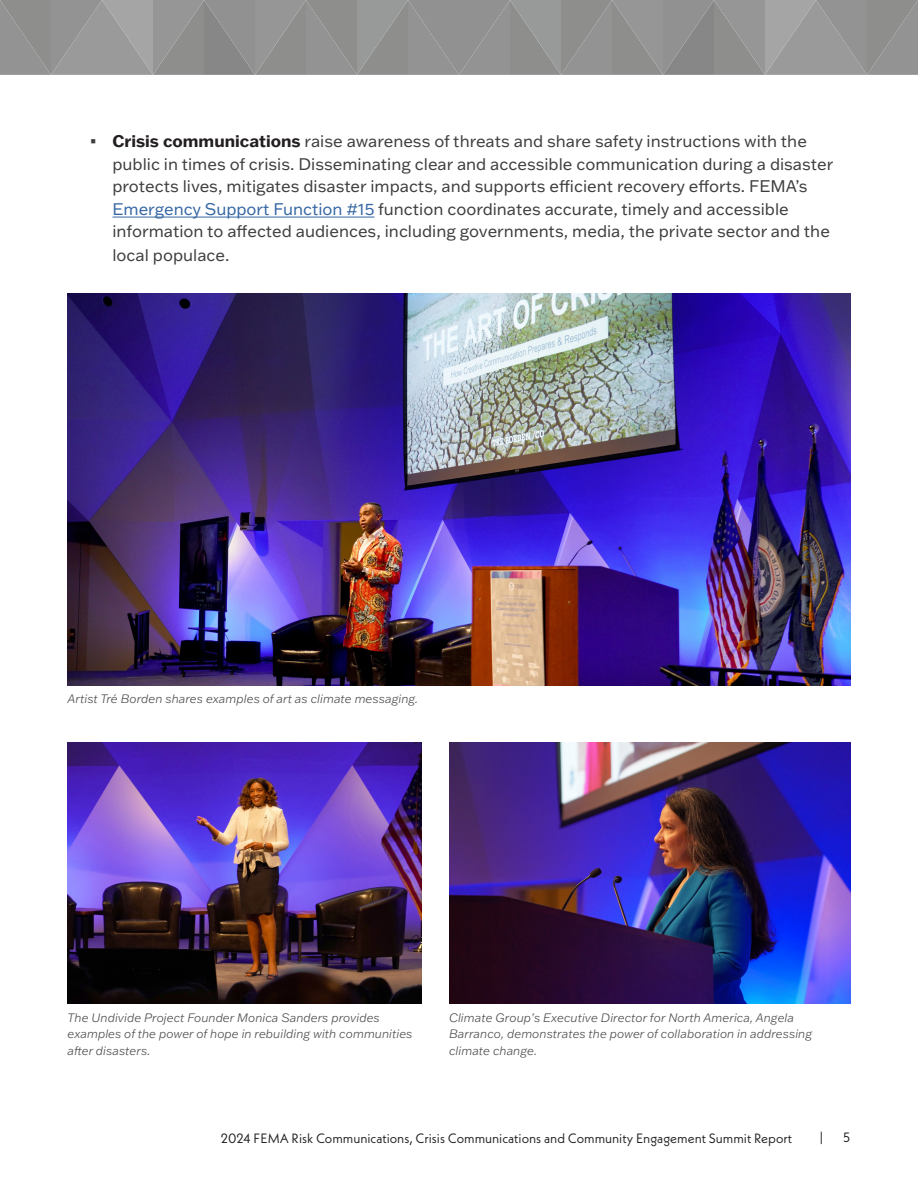
<style>
.page{position:relative;width:918px;height:1188px;background:#fff}
.page>*{position:absolute;margin:0;border:0;box-sizing:border-box;transform-origin:0 0}
.t1{font:16.5px/22.5px "Franklin Gothic ATF";color:#3e3e3f}
.t2{font:13.5px "Neue Kabel";color:#231f20}
.Photos{font:italic 300 12px/16.5px "Franklin Gothic ATF";color:#4b4c4d}
.s1{font-family:"Calibri";font-size:18px}
.s2{font-weight:700;color:#231f20}
.s3{color:#3667a4}
</style>
<div class="page">
<svg style="left:0;top:0;width:918px;height:75px;background:#939393"></svg>
<hr style="left:112px;top:217px;width:262px;height:1px;background:#3667a4">
<img style="left:68px;top:294px;width:782px;height:391px">
<img style="left:68px;top:742px;width:353px;height:262px">
<img style="left:449px;top:742px;width:401px;height:262px">
<p class="t1" style="left:112px;top:130px;width:722px;text-indent:-22px"><span class="s1">▪</span> <span class="s2">Crisis communications</span> raise awareness of threats and share safety instructions with the public in times of crisis. Disseminating clear and accessible communication during a disaster protects lives, mitigates disaster impacts, and supports efficient recovery efforts. FEMA’s <span class="s3">Emergency Support Function #15</span> function coordinates accurate, timely and accessible information to affected audiences, including governments, media, the private sector and the</p>
<p class="t1" style="left:112px;top:244px;width:119px">local populace.</p>
<p class="Photos" style="left:68px;top:690px;width:352px">Artist Tré Borden shares examples of art as climate messaging.</p>
<p class="Photos" style="left:68px;top:1009px;width:347px">The Undivide Project Founder Monica Sanders provides examples of the power of hope in rebuilding with communities after disasters.</p>
<p class="Photos" style="left:449px;top:1009px;width:365px">Climate Group’s Executive Director for North America, Angela<br>Barranco, demonstrates the power of collaboration in addressing climate change.</p>
<p class="t2" style="left:221px;top:1130px;width:573px">2024 FEMA Risk Communications, Crisis Communications and Community Engagement Summit Report</p>
<p class="t2" style="left:820px;top:1128px;width:5px">|</p>
<p class="t2" style="left:843px;top:1128px;width:9px">5</p>
</div>
